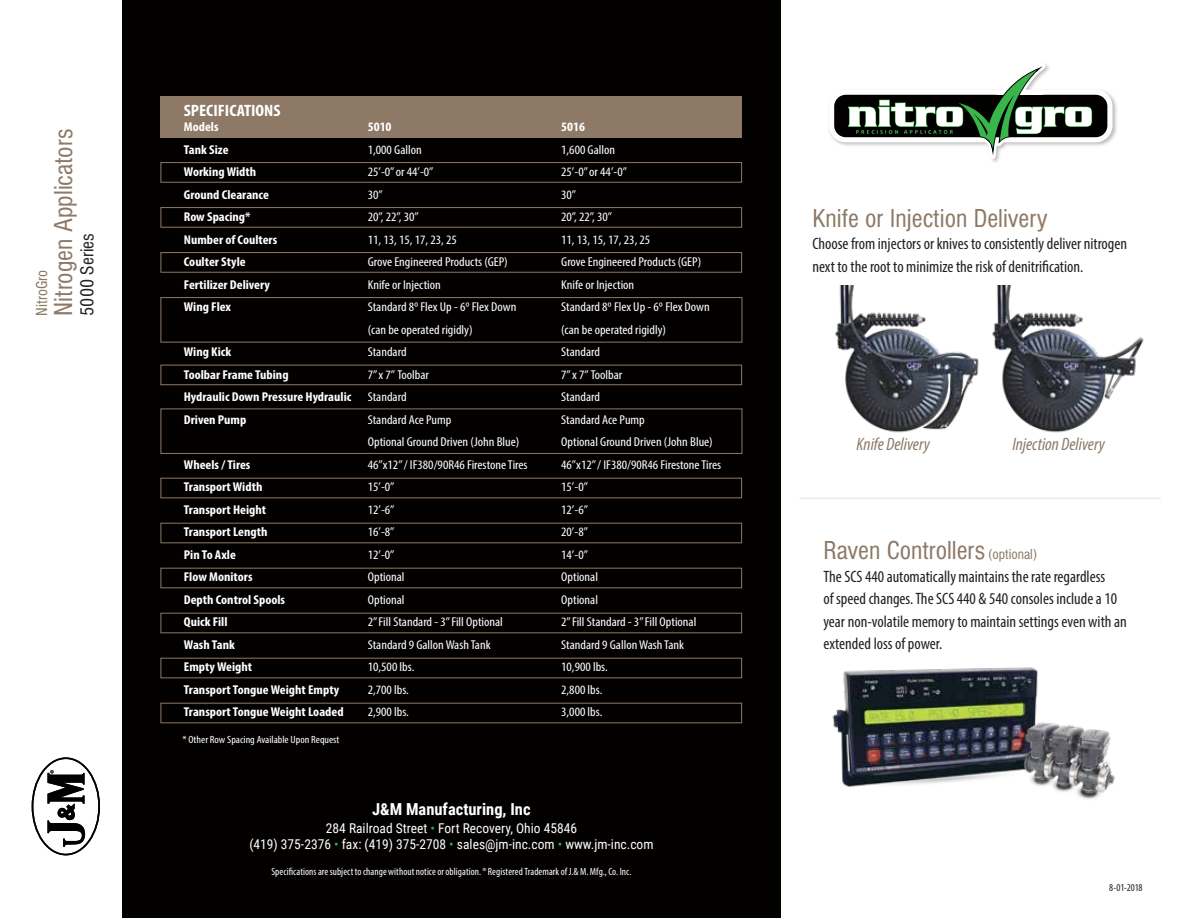
<style>
.page{position:relative;width:1188px;height:918px;background:#fff}
.page>*{position:absolute;margin:0;border:0;box-sizing:border-box;transform-origin:0 0}
.t1{font:condensed 27px "Nimbus Sans DOT";color:#8d7966}
.t2{font:condensed 19.5px "Nimbus Sans DOT";color:#231f20}
.t3{font:italic condensed 18px "Myriad Pro";color:#8d7966}
.t4{font:condensed 16.5px/22.5px "Myriad Pro";color:#231f20}
.t5{font:700 16.5px "Roboto Condensed";color:#fff}
.t6{font:700 condensed 16.5px "Myriad Pro";color:#fff;scale:1.09 1}
.t7{font:condensed 16.5px "Nimbus Sans DOT";color:#8d7966}
.t8{font:13.5px/16.2px "Roboto Condensed";color:#fff;text-align:center}
.t9{font:condensed 12.9px/22.5px "Myriad Pro";color:#fff;scale:1.09 1}
.t10{font:700 condensed 12.9px/22.5px "Myriad Pro";color:#fff;scale:1.09 1}
.t11{font:condensed 10.5px "Myriad Pro";letter-spacing:.005em;color:#fff}
.t12{font:condensed 10.5px "Myriad Pro";letter-spacing:.005em;color:#fff;scale:1.09 1}
.t13{font:condensed 10.5px "Myriad Pro";letter-spacing:-.015em;color:#231f20}
.s1{color:#21b24b}
.s2{font-size:15px}
</style>
<div class="page">
<div style="left:0;top:0;width:781px;height:918px;background:#030000"></div>
<div style="left:161px;top:162px;width:581px;height:21px;border:1px solid #8d7966"></div>
<div style="left:161px;top:478px;width:581px;height:20px;border:1px solid #8d7966"></div>
<div style="left:161px;top:365px;width:581px;height:20px;border:1px solid #8d7966"></div>
<div style="left:161px;top:207px;width:581px;height:21px;border:1px solid #8d7966"></div>
<div style="left:161px;top:523px;width:581px;height:20px;border:1px solid #8d7966"></div>
<div style="left:161px;top:252px;width:581px;height:21px;border:1px solid #8d7966"></div>
<div style="left:161px;top:568px;width:581px;height:20px;border:1px solid #8d7966"></div>
<div style="left:161px;top:658px;width:581px;height:20px;border:1px solid #8d7966"></div>
<div style="left:161px;top:613px;width:581px;height:20px;border:1px solid #8d7966"></div>
<div style="left:161px;top:703px;width:581px;height:20px;border:1px solid #8d7966"></div>
<div style="left:161px;top:409px;width:581px;height:45px;border:1px solid #8d7966"></div>
<div style="left:161px;top:297px;width:581px;height:46px;border:1px solid #8d7966"></div>
<div style="left:161px;top:96px;width:581px;height:42px;background:#8d7966"></div>
<div style="left:0;top:0;width:121px;height:918px;background:#fff"></div>
<svg style="left:31px;top:757px;width:69px;height:99px"></svg>
<svg style="left:829px;top:90px;width:286px;height:56px"></svg>
<svg style="left:847px;top:64px;width:246px;height:98px"></svg>
<img style="left:992px;top:285px;width:152px;height:148px">
<img style="left:835px;top:285px;width:144px;height:148px">
<img style="left:832px;top:667px;width:206px;height:120px">
<img style="left:1019px;top:717px;width:96px;height:83px">
<hr style="left:799px;top:498px;width:362px;height:1px;background:#8d7966">
<h1 class="t1" style="left:49px;top:316px;width:188px;rotate:-90deg">Nitrogen Applicators</h1>
<h2 class="t2" style="left:77px;top:316px;width:84px;rotate:-90deg">5000 Series</h2>
<p class="t7" style="left:33px;top:316px;width:48px;rotate:-90deg">NitroGro</p>
<p class="t6" style="left:184px;top:100px;width:90px">SPECIFICATIONS</p>
<p class="t10" style="left:184px;top:115px;width:87px">Models<br>Tank Size<br>Working Width<br>Ground Clearance<br>Row Spacing*<br>Number of Coulters<br>Coulter Style<br>Fertilizer Delivery<br>Wing Flex</p>
<p class="t10" style="left:184px;top:340px;width:155px">Wing Kick<br>Toolbar Frame Tubing<br>Hydraulic Down Pressure Hydraulic<br>Driven Pump</p>
<p class="t10" style="left:184px;top:453px;width:148px">Wheels / Tires<br>Transport Width<br>Transport Height<br>Transport Length<br>Pin To Axle<br>Flow Monitors<br>Depth Control Spools<br>Quick Fill<br>Wash Tank<br>Empty Weight<br>Transport Tongue Weight Empty<br>Transport Tongue Weight Loaded</p>
<p class="t12" style="left:182px;top:733px;width:146px">* Other Row Spacing Available Upon Request</p>
<p class="t10" style="left:368px;top:115px;width:23px">5010</p>
<p class="t9" style="left:368px;top:138px;width:148px">1,000 Gallon<br>25’-0” or 44’-0”<br>30”<br>20”, 22”, 30”<br>11, 13, 15, 17, 23, 25<br>Grove Engineered Products (GEP)<br>Knife or Injection<br>Standard 8º Flex Up - 6º Flex Down (can be operated rigidly)<br>Standard<br>7” x 7” Toolbar<br>Standard<br>Standard Ace Pump<br>Optional Ground Driven (John Blue)<br>46”x12” / IF380/90R46 Firestone Tires<br>15’-0”<br>12’-6”<br>16’-8”<br>12’-0”<br>Optional<br>Optional<br>2” Fill Standard - 3” Fill Optional<br>Standard 9 Gallon Wash Tank<br>10,500 lbs.<br>2,700 lbs.<br>2,900 lbs.</p>
<p class="t10" style="left:561px;top:115px;width:23px">5016</p>
<p class="t9" style="left:561px;top:138px;width:148px">1,600 Gallon<br>25’-0” or 44’-0”<br>30”<br>20”, 22”, 30”<br>11, 13, 15, 17, 23, 25<br>Grove Engineered Products (GEP)<br>Knife or Injection<br>Standard 8º Flex Up - 6º Flex Down (can be operated rigidly)<br>Standard<br>7” x 7” Toolbar<br>Standard<br>Standard Ace Pump<br>Optional Ground Driven (John Blue)<br>46”x12” / IF380/90R46 Firestone Tires<br>15’-0”<br>12’-6”<br>20’-8”<br>14’-0”<br>Optional<br>Optional<br>2” Fill Standard - 3” Fill Optional<br>Standard 9 Gallon Wash Tank<br>10,900 lbs.<br>2,800 lbs.<br>3,000 lbs.</p>
<p class="t5" style="left:372px;top:797px;width:160px">J&amp;M Manufacturing, Inc</p>
<p class="t8" style="left:249px;top:819px;width:406px">284 Railroad Street <span class="s1">•</span> Fort Recovery, Ohio 45846<br>(419) 375-2376 <span class="s1">•</span> fax: (419) 375-2708 <span class="s1">•</span> sales@jm-inc.com <span class="s1">•</span> www.jm-inc.com</p>
<p class="t11" style="left:271px;top:865px;width:362px">Specifications are subject to change without notice or obligation. ® Registered Trademark of J.&amp; M. Mfg., Co. Inc.</p>
<h1 class="t1" style="left:812px;top:203px;width:237px">Knife or Injection Delivery</h1>
<p class="t4" style="left:812px;top:232px;width:316px">Choose from injectors or knives to consistently deliver nitrogen next to the root to minimize the risk of denitrification.</p>
<h3 class="t3" style="left:857px;top:433px;width:75px">Knife Delivery</h3>
<h3 class="t3" style="left:1012px;top:433px;width:94px">Injection Delivery</h3>
<h1 class="t1" style="left:824px;top:536px;width:215px">Raven Controllers <span class="s2">(optional)</span></h1>
<p class="t4" style="left:824px;top:565px;width:305px">The SCS 440 automatically maintains the rate regardless<br>of speed changes. The SCS 440 &amp; 540 consoles include a 10 year non-volatile memory to maintain settings even with an extended loss of power.</p>
<p class="t13" style="left:1109px;top:882px;width:35px">8-01-2018</p>
</div>
